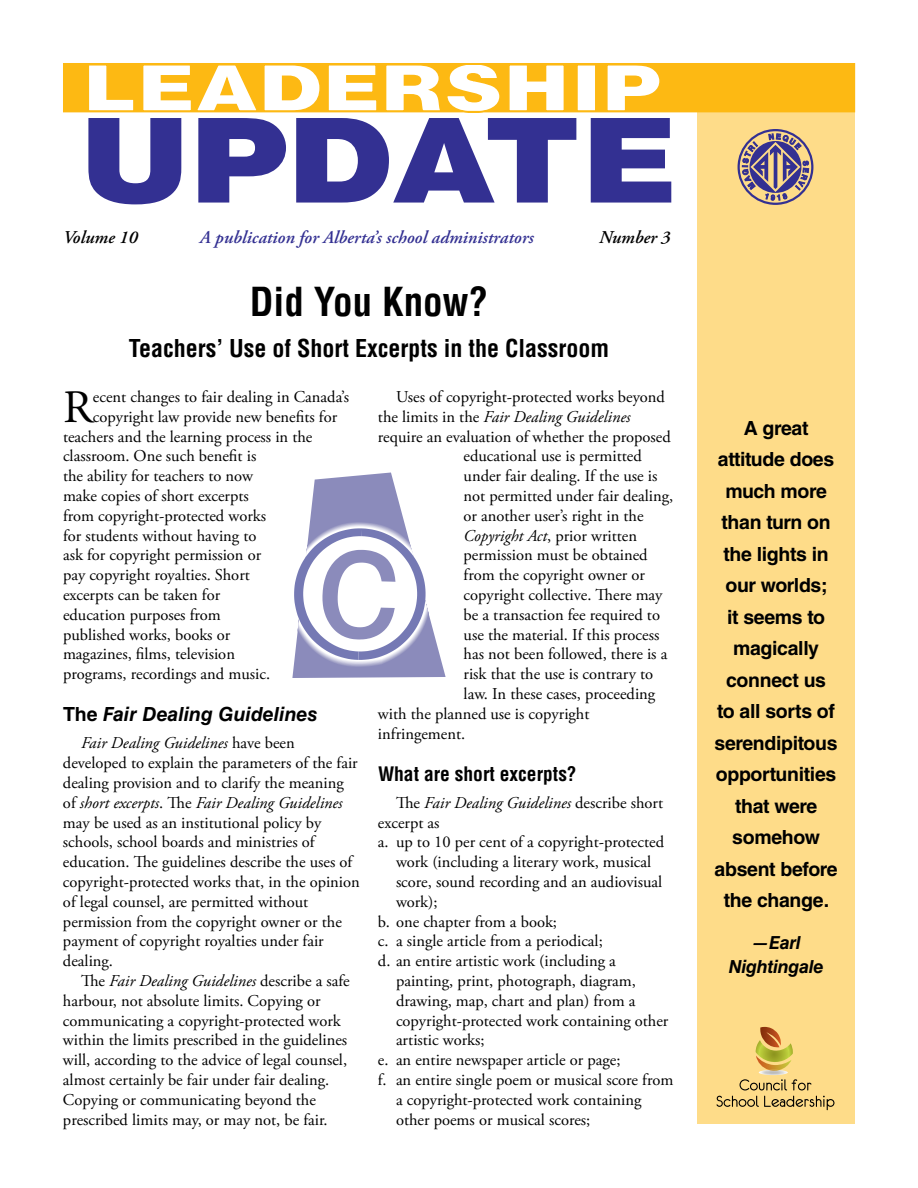
<style>
.page{position:relative;width:918px;height:1188px;background:#fff}
.page>*{position:absolute;margin:0;border:0;box-sizing:border-box;transform-origin:0 0}
.t1{font:46.35px "Adobe Garamond Pro";color:#000}
.t2{font:700 condensed 39px "Helvetica LT Std";color:#000}
.t3{font:700 condensed 24px "Helvetica LT Std";color:#000}
.t4{font:700 19.5px/31.5px "Helvetica LT Std";letter-spacing:-.015em;color:#000;text-align:center}
.t5{font:italic 700 19.5px "Helvetica LT Std";color:#000}
.t6{font:700 condensed 19.5px "Helvetica LT Std";color:#000}
.t7{font:italic 600 18px "Adobe Garamond Pro";color:#333092}
.t8{font:italic 700 18px/24px "Helvetica LT Std";letter-spacing:-.015em;color:#000;text-align:center}
.t9{font:italic 600 18px "Adobe Garamond Pro";color:#000}
.t10{font:16.5px/19.8px "Adobe Garamond Pro";color:#000}
.t11{font:italic 16.5px "Adobe Garamond Pro";color:#000}
.s1{font-style:normal}
.s2{font-style:italic}
</style>
<div class="page">
<div style="left:697px;top:63px;width:158px;height:1061px;background:#fedc89"></div>
<svg style="left:63px;top:63px;width:793px;height:50px"></svg>
<svg style="left:88px;top:118px;width:583px;height:86px;fill:#333092"></svg>
<div style="left:738px;top:129px;width:75px;height:76px;border:2px solid #333092;border-radius:50%"></div>
<svg style="left:742px;top:134px;width:67px;height:66px"></svg>
<svg style="left:292px;top:473px;width:154px;height:205px"></svg>
<img style="left:759px;top:1071px;width:29px;height:4px">
<svg style="left:740px;top:1079px;width:71px;height:11px"></svg>
<svg style="left:717px;top:1096px;width:117px;height:14px"></svg>
<svg style="left:756px;top:1027px;width:37px;height:44px"></svg>
<p class="t9" style="left:63px;top:227px;width:76px">Volume 10</p>
<p class="t9" style="left:599px;top:227px;width:73px">Number 3</p>
<p class="t7" style="left:200px;top:227px;width:335px">A publication for Alberta’s school administrators</p>
<h2 class="t2" style="left:250px;top:277px;width:240px">Did You Know?</h2>
<h3 class="t3" style="left:129px;top:333px;width:482px">Teachers’ Use of Short Excerpts in the Classroom</h3>
<p class="t10" style="left:396px;top:387px;width:270px">Uses of copyright-protected works beyond</p>
<p class="t11" style="left:378px;top:407px;width:254px"><span class="s1">the limits in the</span> Fair Dealing Guidelines</p>
<p class="t10" style="left:378px;top:427px;width:294px">require an evaluation of whether the proposed</p>
<p class="t10" style="left:464px;top:447px;width:180px">educational use is permitted</p>
<p class="t10" style="left:464px;top:467px;width:195px">under fair dealing. If the use is</p>
<p class="t10" style="left:464px;top:486px;width:211px">not permitted under fair dealing,</p>
<p class="t10" style="left:464px;top:506px;width:182px">or another user’s right in the</p>
<p class="t10" style="left:464px;top:526px;width:175px"><span class="s2">Copyright Act</span>, prior written</p>
<p class="t10" style="left:464px;top:546px;width:186px">permission must be obtained</p>
<p class="t10" style="left:464px;top:566px;width:183px">from the copyright owner or</p>
<p class="t10" style="left:464px;top:585px;width:200px">copyright collective. There may</p>
<p class="t10" style="left:464px;top:605px;width:198px">be a transaction fee required to</p>
<p class="t10" style="left:464px;top:625px;width:197px">use the material. If this process</p>
<p class="t10" style="left:464px;top:645px;width:205px">has not been followed, there is a</p>
<p class="t10" style="left:464px;top:665px;width:191px">risk that the use is contrary to</p>
<p class="t10" style="left:464px;top:684px;width:193px">law. In these cases, proceeding</p>
<p class="t10" style="left:378px;top:704px;width:213px">with the planned use is copyright</p>
<p class="t10" style="left:378px;top:724px;width:89px">infringement.</p>
<p class="t6" style="left:378px;top:761px;width:200px">What are short excerpts?</p>
<p class="t11" style="left:396px;top:793px;width:269px"><span class="s1">The</span> Fair Dealing Guidelines <span class="s1">describe short</span></p>
<p class="t10" style="left:378px;top:813px;width:63px">excerpt as</p>
<p class="t10" style="left:378px;top:833px;width:288px">a. up to 10 per cent of a copyright-protected</p>
<p class="t10" style="left:396px;top:853px;width:257px">work (including a literary work, musical</p>
<p class="t10" style="left:396px;top:873px;width:268px">score, sound recording and an audiovisual</p>
<p class="t10" style="left:396px;top:892px;width:43px">work);</p>
<p class="t10" style="left:378px;top:912px;width:181px">b. one chapter from a book;</p>
<p class="t10" style="left:378px;top:932px;width:226px">c. a single article from a periodical;</p>
<p class="t10" style="left:378px;top:952px;width:239px">d. an entire artistic work (including a</p>
<p class="t10" style="left:396px;top:972px;width:242px">painting, print, photograph, diagram,</p>
<p class="t10" style="left:396px;top:991px;width:241px">drawing, map, chart and plan) from a</p>
<p class="t10" style="left:396px;top:1011px;width:274px">copyright-protected work containing other</p>
<p class="t10" style="left:396px;top:1031px;width:90px">artistic works;</p>
<p class="t10" style="left:378px;top:1051px;width:244px">e. an entire newspaper article or page;</p>
<p class="t10" style="left:378px;top:1071px;width:297px">f. an entire single poem or musical score from</p>
<p class="t10" style="left:396px;top:1090px;width:247px">a copyright-protected work containing</p>
<p class="t10" style="left:396px;top:1110px;width:196px">other poems or musical scores;</p>
<h1 class="t1" style="left:63px;top:379px;width:31px">R</h1>
<p class="t10" style="left:93px;top:387px;width:258px">ecent changes to fair dealing in Canada’s</p>
<p class="t10" style="left:93px;top:407px;width:246px">copyright law provide new benefits for</p>
<p class="t10" style="left:63px;top:427px;width:251px">teachers and the learning process in the</p>
<p class="t10" style="left:63px;top:447px;width:195px">classroom. One such benefit is</p>
<p class="t10" style="left:63px;top:467px;width:191px">the ability for teachers to now</p>
<p class="t10" style="left:63px;top:486px;width:187px">make copies of short excerpts</p>
<p class="t10" style="left:63px;top:506px;width:205px">from copyright-protected works</p>
<p class="t10" style="left:63px;top:526px;width:195px">for students without having to</p>
<p class="t10" style="left:63px;top:546px;width:200px">ask for copyright permission or</p>
<p class="t10" style="left:63px;top:566px;width:189px">pay copyright royalties. Short</p>
<p class="t10" style="left:63px;top:585px;width:159px">excerpts can be taken for</p>
<p class="t10" style="left:63px;top:605px;width:159px">education purposes from</p>
<p class="t10" style="left:63px;top:625px;width:169px">published works, books or</p>
<p class="t10" style="left:63px;top:645px;width:173px">magazines, films, television</p>
<p class="t10" style="left:63px;top:665px;width:209px">programs, recordings and music.</p>
<p class="t5" style="left:63px;top:702px;width:256px"><span class="s1">The</span> Fair Dealing Guidelines</p>
<p class="t10" style="left:63px;top:734px;width:298px;text-indent:18px"><span class="s2">Fair Dealing Guidelines</span> have been developed to explain the parameters of the fair dealing provision and to clarify the meaning of <span class="s2">short excerpts</span>. The <span class="s2">Fair Dealing Guidelines </span>may be used as an institutional policy by schools, school boards and ministries of education. The guidelines describe the uses of copyright-protected works that, in the opinion of legal counsel, are permitted without permission from the copyright owner or the payment of copyright royalties under fair dealing.</p>
<p class="t10" style="left:63px;top:972px;width:288px;text-indent:18px">The <span class="s2">Fair Dealing Guidelines</span> describe a safe harbour, not absolute limits. Copying or communicating a copyright-protected work within the limits prescribed in the guidelines will, according to the advice of legal counsel, almost certainly be fair under fair dealing.<br>Copying or communicating beyond the prescribed limits may, or may not, be fair.</p>
<p class="t4" style="left:715px;top:412px;width:125px">A great attitude does much more than turn on the lights in our worlds;<br>it seems to magically connect us<br>to all sorts of serendipitous opportunities that were somehow absent before the change.</p>
<p class="t8" style="left:729px;top:931px;width:96px">—Earl<br>Nightingale</p>
</div>
